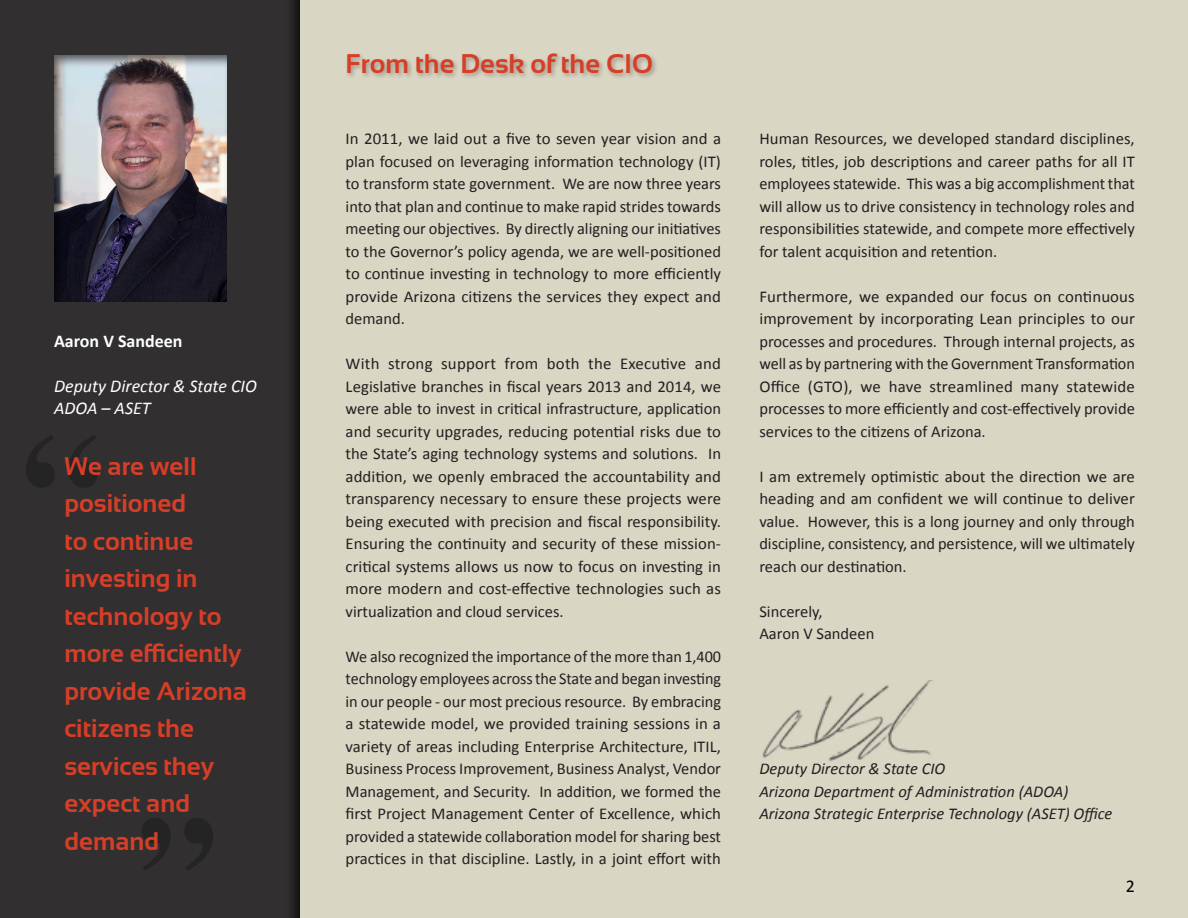
<style>
.page{position:relative;width:1188px;height:918px;background:#fff}
.page>*{position:absolute;margin:0;border:0;box-sizing:border-box;transform-origin:0 0}
.t1{font:700 157.5px "Times";color:#231f20}
.t2{font:700 27px "Sansation";color:#d73e27}
.t3{font:700 25.5px/37.5px "Sansation";color:#d73e27}
.t4{font:italic 18px "Calibri";color:#fff}
.t5{font:700 18px "Calibri";color:#fff}
.t6{font:18px "Calibri";color:#000}
.t7{font:16.5px/22.5px "Calibri";color:#231f20;text-align:justify}
.t8{font:italic 16.5px "Calibri";color:#231f20}
</style>
<div class="page">
<div style="left:295px;top:0;width:893px;height:918px;background:#dad6c4"></div>
<div style="left:0;top:0;width:302px;height:918px;background:#312f30"></div>
<div style="left:345px;top:52px;width:314px;height:28px;background:#231f20;opacity:.33"></div>
<div style="left:52px;top:53px;width:177px;height:249px;background:#231f20;opacity:.75"></div>
<img style="left:762px;top:681px;width:169px;height:80px">
<p class="t5" style="left:54px;top:329px;width:130px">Aaron V Sandeen</p>
<p class="t4" style="left:54px;top:373px;width:204px">Deputy Director &amp; State CIO</p>
<p class="t4" style="left:54px;top:396px;width:98px">ADOA – ASET</p>
<h1 class="t1" style="left:21px;top:340px;width:80px">“</h1>
<p class="t3" style="left:64px;top:447px;width:184px">We are well positioned<br>to continue investing in technology to more efficiently provide Arizona citizens the services they expect and demand</p>
<h1 class="t1" style="left:218px;top:966px;width:80px;rotate:-180deg">“</h1>
<p class="t2" style="left:346px;top:49px;width:309px">From the Desk of the CIO</p>
<p class="t7" style="left:346px;top:127px;width:377px">In 2011, we laid out a five to seven year vision and a plan focused on leveraging information technology (IT) to transform state government. We are now three years into that plan and continue to make rapid strides towards meeting our objectives. By directly aligning our initiatives to the Governor’s policy agenda, we are well-positioned to continue investing in technology to more efficiently provide Arizona citizens the services they expect and demand.</p>
<p class="t7" style="left:346px;top:352px;width:377px">With strong support from both the Executive and Legislative branches in fiscal years 2013 and 2014, we were able to invest in critical infrastructure, application and security upgrades, reducing potential risks due to the State’s aging technology systems and solutions. In addition, we openly embraced the accountability and transparency necessary to ensure these projects were being executed with precision and fiscal responsibility.<br>Ensuring the continuity and security of these mission&shy;critical systems allows us now to focus on investing in more modern and cost-effective technologies such as virtualization and cloud services.</p>
<p class="t7" style="left:346px;top:645px;width:377px">We also recognized the importance of the more than 1,400 technology employees across the State and began investing in our people - our most precious resource. By embracing a statewide model, we provided training sessions in a variety of areas including Enterprise Architecture, ITIL, Business Process Improvement, Business Analyst, Vendor Management, and Security. In addition, we formed the first Project Management Center of Excellence, which provided a statewide collaboration model for sharing best practices in that discipline. Lastly, in a joint effort with</p>
<p class="t7" style="left:759px;top:127px;width:377px">Human Resources, we developed standard disciplines, roles, titles, job descriptions and career paths for all IT employees statewide. This was a big accomplishment that will allow us to drive consistency in technology roles and responsibilities statewide, and compete more effectively for talent acquisition and retention.</p>
<p class="t7" style="left:759px;top:285px;width:377px">Furthermore, we expanded our focus on continuous improvement by incorporating Lean principles to our processes and procedures. Through internal projects, as well as by partnering with the Government Transformation Office (GTO), we have streamlined many statewide processes to more efficiently and cost-effectively provide services to the citizens of Arizona.</p>
<p class="t7" style="left:759px;top:465px;width:377px">I am extremely optimistic about the direction we are heading and am confident we will continue to deliver value. However, this is a long journey and only through discipline, consistency, and persistence, will we ultimately reach our destination.</p>
<p class="t7" style="left:759px;top:600px;width:65px">Sincerely,</p>
<p class="t7" style="left:759px;top:622px;width:117px">Aaron V Sandeen</p>
<p class="t8" style="left:759px;top:757px;width:187px">Deputy Director &amp; State CIO</p>
<p class="t8" style="left:759px;top:780px;width:311px">Arizona Department of Administration (ADOA)</p>
<p class="t8" style="left:759px;top:802px;width:355px">Arizona Strategic Enterprise Technology (ASET) Office</p>
<p class="t6" style="left:1126px;top:875px;width:11px">2</p>
</div>
